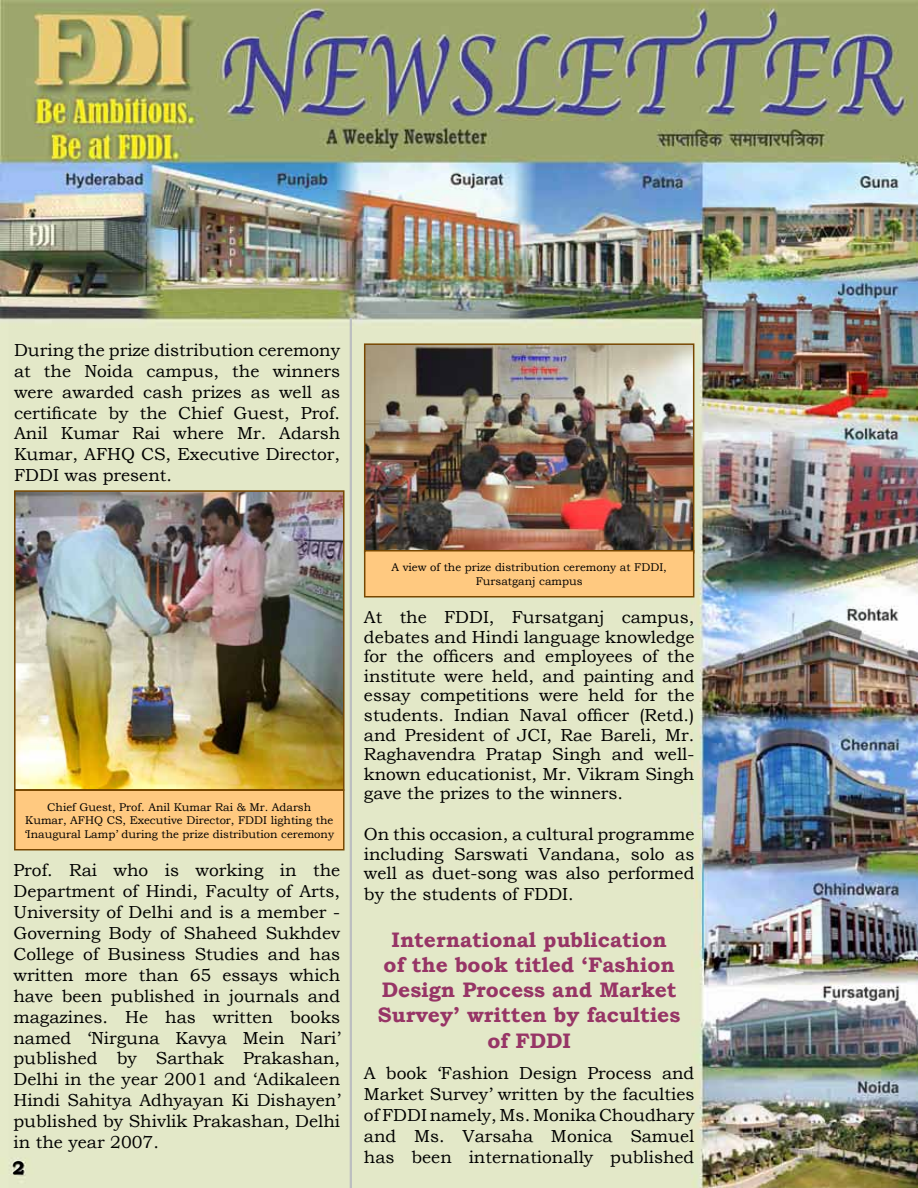
<style>
.page{position:relative;width:918px;height:1188px;background:#fff}
.page>*{position:absolute;margin:0;border:0;box-sizing:border-box;transform-origin:0 0}
.t1{font:700 21px/25.2px "Bookman Old Style";color:#973566;text-align:center}
.t2{font:700 18.45px "Bookman Old Style";color:#000}
.t3{font:17.4px/20.9px "Bookman Old Style";color:#000;text-align:justify}
.t4{font:11.25px/13.5px "Bookman Old Style";color:#000;text-align:center}
</style>
<div class="page">
<img style="left:0;top:0;width:918px;height:1188px">
<hr style="left:350px;top:318px;width:2px;height:870px;background:#bcbec0">
<img style="left:17px;top:493px;width:325px;height:295px">
<div style="left:14px;top:490px;width:331px;height:301px;border:2px solid #774701"></div>
<img style="left:367px;top:346px;width:324px;height:204px">
<div style="left:364px;top:343px;width:330px;height:211px;border:2px solid #774701"></div>
<div style="left:14px;top:789px;width:331px;height:61px;background:#ffc980;border:2px solid #774701"></div>
<div style="left:364px;top:550px;width:330px;height:48px;background:#ffc980;border:2px solid #774701"></div>
<p class="t3" style="left:14px;top:340px;width:328px">During the prize distribution ceremony at the Noida campus, the winners were awarded cash prizes as well as certificate by the Chief Guest, Prof.<br>Anil Kumar Rai where Mr. Adarsh Kumar, AFHQ CS, Executive Director, FDDI was present.</p>
<p class="t4" style="left:24px;top:800px;width:311px">Chief Guest, Prof. Anil Kumar Rai &amp; Mr. Adarsh<br>Kumar, AFHQ CS, Executive Director, FDDI lighting the ‘Inaugural Lamp’ during the prize distribution ceremony</p>
<p class="t3" style="left:14px;top:860px;width:328px">Prof. Rai who is working in the Department of Hindi, Faculty of Arts, University of Delhi and is a member - Governing Body of Shaheed Sukhdev College of Business Studies and has written more than 65 essays which have been published in journals and magazines. He has written books named ‘Nirguna Kavya Mein Nari’ published by Sarthak Prakashan, Delhi in the year 2001 and ‘Adikaleen Hindi Sahitya Adhyayan Ki Dishayen’ published by Shivlik Prakashan, Delhi in the year 2007.</p>
<p class="t2" style="left:13px;top:1154px;width:14px">2</p>
<p class="t4" style="left:392px;top:560px;width:277px">A view of the prize distribution ceremony at FDDI,<br>Fursatganj campus</p>
<p class="t3" style="left:364px;top:608px;width:332px;line-height:19.5px">At the FDDI, Fursatganj campus, debates and Hindi language knowledge for the officers and employees of the institute were held, and painting and essay competitions were held for the students. Indian Naval officer (Retd.) and President of JCI, Rae Bareli, Mr.<br>Raghavendra Pratap Singh and well&shy;known educationist, Mr. Vikram Singh gave the prizes to the winners.</p>
<p class="t3" style="left:364px;top:824px;width:332px;line-height:20px">On this occasion, a cultural programme including Sarswati Vandana, solo as well as duet-song was also performed by the students of FDDI.</p>
<p class="t1" style="left:378px;top:927px;width:304px">International publication<br>of the book titled ‘Fashion<br>Design Process and Market<br>Survey’ written by faculties of FDDI</p>
<p class="t3" style="left:364px;top:1063px;width:332px">A book ‘Fashion Design Process and Market Survey’ written by the faculties of FDDI namely, Ms. Monika Choudhary and Ms. Varsaha Monica Samuel has been internationally published</p>
</div>
